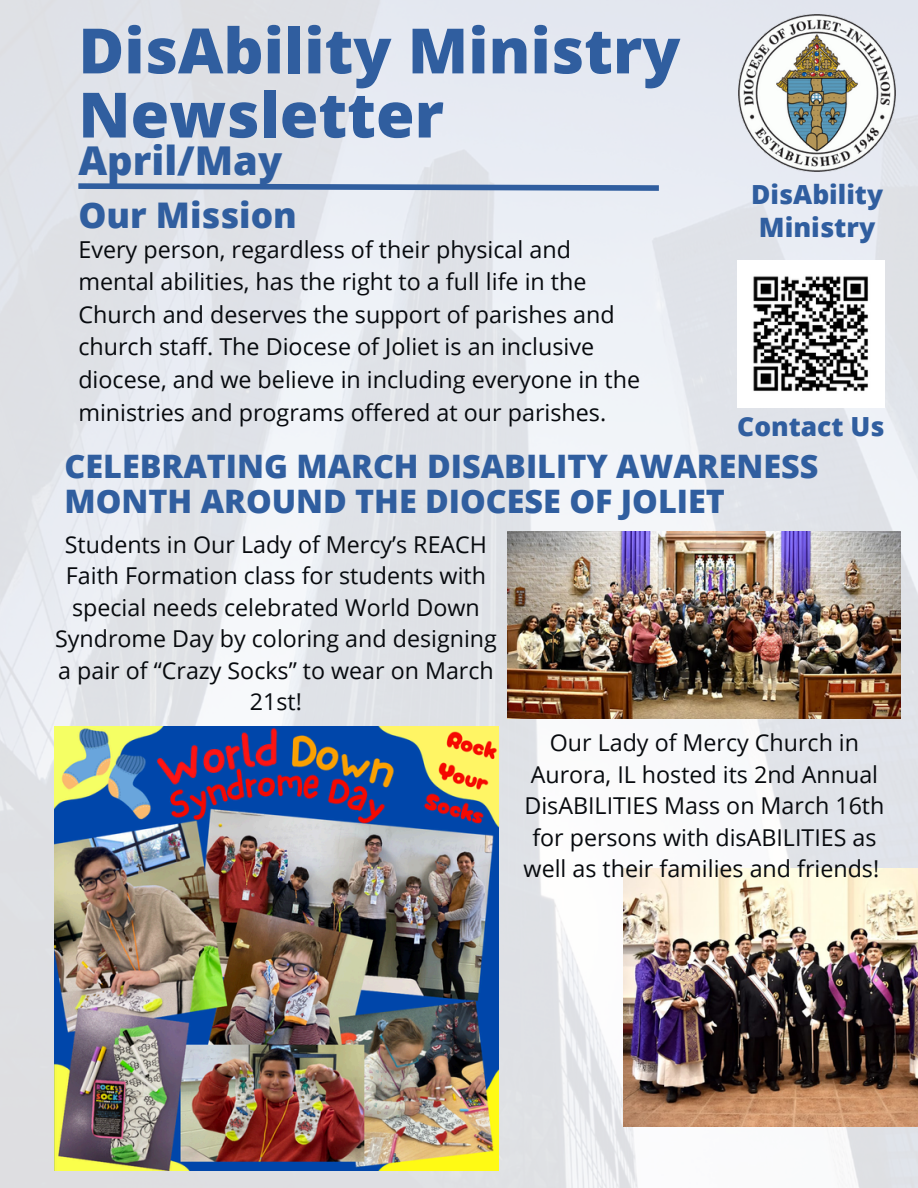
<style>
.page{position:relative;width:918px;height:1188px;background:#fff}
.page>*{position:absolute;margin:0;border:0;box-sizing:border-box;transform-origin:0 0}
.t1{font:800 62.55px/64.2px "Open Sans";color:#305e9f}
.t2{font:800 39.75px "Open Sans";color:#305e9f}
.t3{font:800 35.4px "Open Sans";color:#305e9f}
.t4{font:800 32.4px/34.8px "Open Sans";color:#305e9f}
.t5{font:800 26.7px "Open Sans";color:#305e9f}
.t6{font:800 26.4px "Open Sans";color:#305e9f}
.t7{font:23.25px/31.5px "Open Sans";color:#070a0e;text-align:center}
</style>
<div class="page">
<img style="left:0;top:0;width:918px;height:1188px">
<svg style="left:73px;top:180px;width:592px;height:14px;background:#9cb0cd"></svg>
<img style="left:737px;top:260px;width:148px;height:148px">
<img style="left:735px;top:12px;width:164px;height:163px">
<img style="left:54px;top:727px;width:444px;height:444px">
<img style="left:624px;top:869px;width:294px;height:258px">
<img style="left:508px;top:531px;width:392px;height:188px">
<h1 class="t1" style="left:78px;top:17px;width:604px">DisAbility Ministry<br>Newsletter</h1>
<h2 class="t2" style="left:78px;top:133px;width:205px">April/May</h2>
<p class="t3" style="left:78px;top:191px;width:220px">Our Mission</p>
<h4 class="t7" style="left:78px;top:232px;width:563px;line-height:32.7px;text-align:left">Every person, regardless of their physical and mental abilities, has the right to a full life in the Church and deserves the support of parishes and church staff. The Diocese of Joliet is an inclusive diocese, and we believe in including everyone in the ministries and programs offered at our parishes.</h4>
<p class="t6" style="left:751px;top:176px;width:133px">DisAbility</p>
<h5 class="t5" style="left:759px;top:208px;width:118px">Ministry</h5>
<p class="t6" style="left:737px;top:408px;width:149px">Contact Us</p>
<h5 class="t4" style="left:65px;top:448px;width:755px">CELEBRATING MARCH DISABILITY AWARENESS<br>MONTH AROUND THE DIOCESE OF JOLIET</h5>
<h5 class="t7" style="left:55px;top:528px;width:443px">Students in Our Lady of Mercy’s REACH<br>Faith Formation class for students with special needs celebrated World Down<br>Syndrome Day by coloring and designing a pair of “Crazy Socks” to wear on March<br>21st!</h5>
<p class="t7" style="left:524px;top:727px;width:362px">Our Lady of Mercy Church in<br>Aurora, IL hosted its 2nd Annual<br>DisABILITIES Mass on March 16th for persons with disABILITIES as well as their families and friends!</p>
</div>
